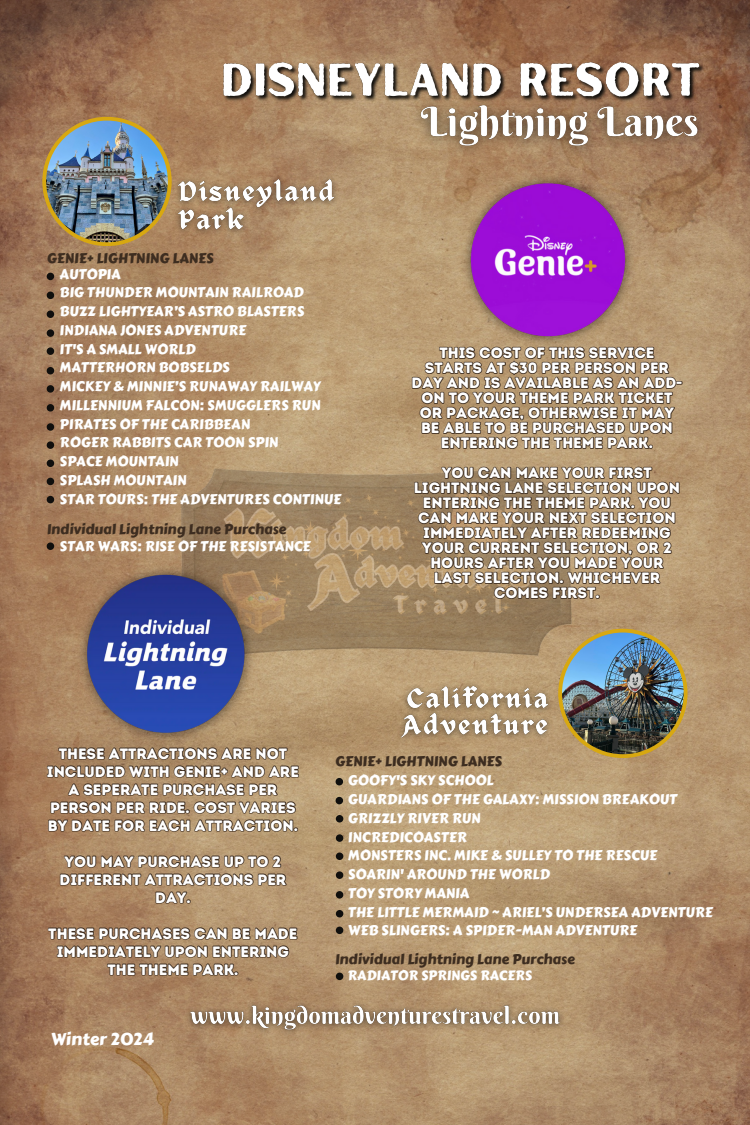
<style>
.page{position:relative;width:750px;height:1125px;background:#fff}
.page>*{position:absolute;margin:0;border:0;box-sizing:border-box;transform-origin:0 0}
.t1{font:17px "Carter One";color:#fff}
.t2{font:15px/15px "Intro Rust Base";color:#fff;text-align:center}
.t3{font:14px/18.8px "Carter One";color:#fff}
.t4{font:14px "Carter One";color:#3d2d20}
.t5{font:13.5px "Carter One";color:#fff}
</style>
<div class="page">
<img style="left:0;top:0;width:750px;height:1125px">
<svg style="left:336px;top:891px;width:7px;height:8px"></svg>
<svg style="left:336px;top:871px;width:7px;height:8px"></svg>
<svg style="left:336px;top:853px;width:7px;height:7px"></svg>
<svg style="left:336px;top:834px;width:7px;height:8px"></svg>
<svg style="left:336px;top:815px;width:7px;height:8px"></svg>
<svg style="left:336px;top:797px;width:7px;height:7px"></svg>
<svg style="left:336px;top:778px;width:7px;height:7px"></svg>
<svg style="left:336px;top:973px;width:7px;height:7px"></svg>
<img style="left:163px;top:452px;width:424px;height:220px">
<svg style="left:47px;top:273px;width:7px;height:7px"></svg>
<svg style="left:47px;top:292px;width:7px;height:7px"></svg>
<svg style="left:47px;top:310px;width:7px;height:8px"></svg>
<svg style="left:47px;top:329px;width:7px;height:8px"></svg>
<svg style="left:47px;top:347px;width:7px;height:8px"></svg>
<svg style="left:47px;top:367px;width:7px;height:7px"></svg>
<svg style="left:47px;top:385px;width:7px;height:8px"></svg>
<svg style="left:47px;top:404px;width:7px;height:8px"></svg>
<svg style="left:47px;top:423px;width:7px;height:8px"></svg>
<svg style="left:47px;top:542px;width:7px;height:8px"></svg>
<svg style="left:47px;top:441px;width:7px;height:8px"></svg>
<svg style="left:47px;top:460px;width:7px;height:7px"></svg>
<svg style="left:47px;top:478px;width:7px;height:7px"></svg>
<svg style="left:42px;top:117px;width:130px;height:129px"></svg>
<img style="left:46px;top:121px;width:122px;height:121px;border-radius:50%">
<svg style="left:336px;top:910px;width:7px;height:7px"></svg>
<svg style="left:558px;top:629px;width:130px;height:129px;background:#cfa41b"></svg>
<img style="left:562px;top:633px;width:122px;height:121px;border-radius:50%">
<img style="left:75px;top:561px;width:182px;height:186px">
<img style="left:460px;top:170px;width:176px;height:176px">
<img style="left:390px;top:677px;width:169px;height:73px">
<img style="left:168px;top:170px;width:177px;height:70px">
<img style="left:220px;top:49px;width:488px;height:59px">
<svg style="left:46px;top:747px;width:254px;height:86px;background:#876c4f"></svg>
<svg style="left:59px;top:855px;width:228px;height:49px;background:#927557"></svg>
<svg style="left:47px;top:927px;width:251px;height:50px;background:#886b4e"></svg>
<svg style="left:411px;top:346px;width:272px;height:104px;background:#876f52"></svg>
<svg style="left:413px;top:466px;width:267px;height:134px;background:#816a4e"></svg>
<img style="left:403px;top:88px;width:313px;height:76px">
<svg style="left:47px;top:496px;width:7px;height:7px"></svg>
<svg style="left:336px;top:927px;width:7px;height:7px"></svg>
<img style="left:179px;top:995px;width:391px;height:47px">
<p class="t4" style="left:47px;top:248px;width:169px">GENIE+ LIGHTNING LANES</p>
<p class="t3" style="left:60px;top:265px;width:283px">AUTOPIA<br>BIG THUNDER MOUNTAIN RAILROAD<br>BUZZ LIGHTYEAR’S ASTRO BLASTERS<br>INDIANA JONES ADVENTURE<br>IT'S A SMALL WORLD<br>MATTERHORN BOBSELDS<br>MICKEY &amp; MINNIE’S RUNAWAY RAILWAY<br>MILLENNIUM FALCON: SMUGGLERS RUN<br>PIRATES OF THE CARIBBEAN<br>ROGER RABBITS CAR TOON SPIN<br>SPACE MOUNTAIN<br>SPLASH MOUNTAIN<br>STAR TOURS: THE ADVENTURES CONTINUE</p>
<p class="t3" style="left:60px;top:537px;width:253px">STAR WARS: RISE OF THE RESISTANCE</p>
<p class="t4" style="left:47px;top:519px;width:241px">Individual Lightning Lane Purchase</p>
<p class="t2" style="left:411px;top:345px;width:272px">THIS COST OF THIS SERVICE<br>STARTS AT $30 PER PERSON PER<br>DAY AND IS AVAILABLE AS AN ADD-<br>ON TO YOUR THEME PARK TICKET<br>OR PACKAGE, OTHERWISE IT MAY<br>BE ABLE TO BE PURCHASED UPON<br>ENTERING THE THEME PARK.</p>
<p class="t2" style="left:414px;top:465px;width:268px">YOU CAN MAKE YOUR FIRST<br>LIGHTNING LANE SELECTION UPON<br>ENTERING THE THEME PARK. YOU<br>CAN MAKE YOUR NEXT SELECTION<br>IMMEDIATELY AFTER REDEEMING<br>YOUR CURRENT SELECTION, OR 2<br>HOURS AFTER YOU MADE YOUR<br>LAST SELECTION. WHICHEVER<br>COMES FIRST.</p>
<p class="t2" style="left:47px;top:745px;width:254px;line-height:18px">THESE ATTRACTIONS ARE NOT<br>INCLUDED WITH GENIE+ AND ARE<br>A SEPERATE PURCHASE PER<br>PERSON PER RIDE. COST VARIES<br>BY DATE FOR EACH ATTRACTION.</p>
<p class="t2" style="left:59px;top:853px;width:228px;line-height:18px">YOU MAY PURCHASE UP TO 2<br>DIFFERENT ATTRACTIONS PER<br>DAY.</p>
<p class="t2" style="left:48px;top:925px;width:251px;line-height:18px">THESE PURCHASES CAN BE MADE<br>IMMEDIATELY UPON ENTERING<br>THE THEME PARK.</p>
<p class="t1" style="left:51px;top:1026px;width:105px">Winter 2024</p>
<p class="t4" style="left:335px;top:751px;width:169px">GENIE+ LIGHTNING LANES</p>
<p class="t3" style="left:348px;top:771px;width:367px">GOOFY'S SKY SCHOOL<br>GUARDIANS OF THE GALAXY: MISSION BREAKOUT<br>GRIZZLY RIVER RUN<br>INCREDICOASTER<br>MONSTERS INC. MIKE &amp; SULLEY TO THE RESCUE<br>SOARIN' AROUND THE WORLD<br>TOY STORY MANIA<br>THE LITTLE MERMAID ~ ARIEL’S UNDERSEA ADVENTURE<br>WEB SLINGERS: A SPIDER-MAN ADVENTURE</p>
<p class="t5" style="left:348px;top:965px;width:186px">RADIATOR SPRINGS RACERS</p>
<h6 class="t4" style="left:335px;top:948px;width:241px">Individual Lightning Lane Purchase</h6>
</div>
